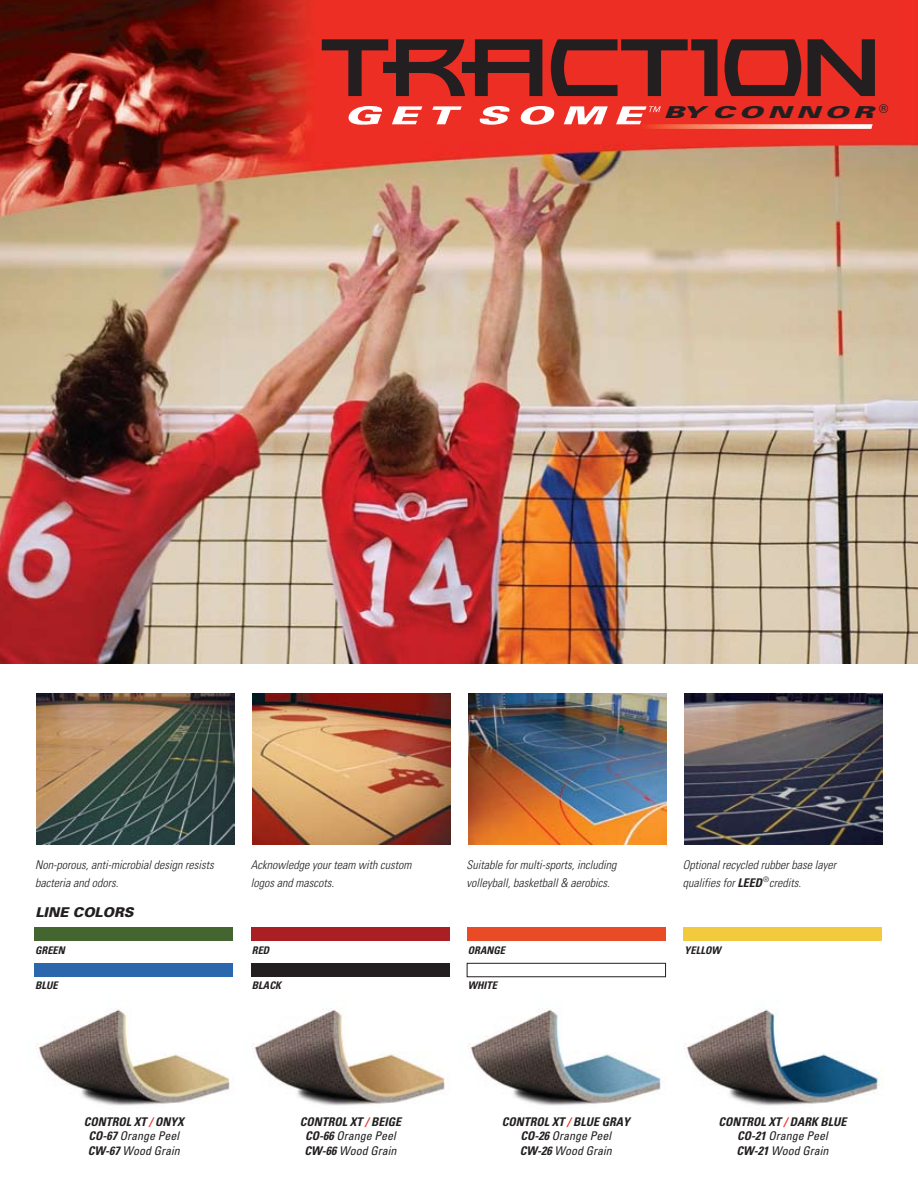
<style>
.page{position:relative;width:918px;height:1188px;background:#fff}
.page>*{position:absolute;margin:0;border:0;box-sizing:border-box;transform-origin:0 0}
.t1{font:italic 900 16.35px "Univers";letter-spacing:.155em;color:#231f20;scale:1.75 1}
.t2{font:italic 900 13.5px "Univers";color:#231f20}
.t3{font:italic 300 condensed 12px/17.4px "Univers";color:#231f20}
.t4{font:italic 700 condensed 12px/14.4px "Univers";color:#231f20;text-align:center}
.t5{font:italic 700 condensed 10.5px "Univers";color:#231f20}
.s1{font-weight:700}
.s2{color:#ee3224}
.s3{font-weight:400}
</style>
<div class="page">
<img style="left:0;top:0;width:918px;height:664px">
<img style="left:36px;top:1008px;width:847px;height:98px">
<div style="left:35px;top:928px;width:198px;height:13px;background:#436630"></div>
<div style="left:251px;top:928px;width:199px;height:13px;background:#aa1f23"></div>
<div style="left:467px;top:928px;width:199px;height:13px;background:#e94b26"></div>
<div style="left:35px;top:963px;width:198px;height:14px;background:#2b67ad"></div>
<div style="left:251px;top:963px;width:199px;height:14px;background:#231f20"></div>
<div style="left:467px;top:963px;width:199px;height:14px;border:1px solid #231f20"></div>
<div style="left:684px;top:928px;width:198px;height:13px;background:#f3c93e"></div>
<img style="left:36px;top:693px;width:198px;height:152px">
<img style="left:252px;top:693px;width:198px;height:152px">
<img style="left:468px;top:693px;width:198px;height:152px">
<img style="left:684px;top:693px;width:198px;height:152px">
<svg style="left:322px;top:39px;width:220px;height:57px;background:#882621"></svg>
<svg style="left:551px;top:39px;width:167px;height:57px;background:#962722"></svg>
<svg style="left:725px;top:39px;width:76px;height:57px;background:#7c2521"></svg>
<svg style="left:808px;top:39px;width:67px;height:57px;background:#7b2521"></svg>
<svg style="left:347px;top:106px;width:37px;height:19px"></svg>
<svg style="left:392px;top:106px;width:30px;height:18px"></svg>
<svg style="left:432px;top:106px;width:30px;height:18px"></svg>
<svg style="left:478px;top:106px;width:33px;height:19px"></svg>
<svg style="left:519px;top:106px;width:37px;height:19px"></svg>
<svg style="left:564px;top:106px;width:44px;height:18px"></svg>
<svg style="left:616px;top:106px;width:257px;height:23px;background:#f05146"></svg>
<p class="t1" style="left:664px;top:102px;width:130px">BYCONNOR<sup>®</sup></p>
<p class="t3" style="left:35px;top:856px;width:180px">Non-porous, anti-microbial design resists bacteria and odors.</p>
<p class="t3" style="left:251px;top:856px;width:162px">Acknowledge your team with custom logos and mascots.</p>
<p class="t3" style="left:467px;top:856px;width:151px">Suitable for multi-sports, including volleyball, basketball &amp; aerobics.</p>
<p class="t3" style="left:683px;top:856px;width:155px">Optional recycled rubber base layer qualifies for <span class="s1">LEED</span> <sup>®</sup>credits.</p>
<p class="t2" style="left:35px;top:904px;width:100px">LINE COLORS</p>
<p class="t5" style="left:35px;top:944px;width:31px">GREEN</p>
<p class="t5" style="left:252px;top:944px;width:19px">RED</p>
<p class="t5" style="left:468px;top:944px;width:39px">ORANGE</p>
<p class="t5" style="left:685px;top:944px;width:38px">YELLOW</p>
<p class="t5" style="left:35px;top:979px;width:24px">BLUE</p>
<p class="t5" style="left:252px;top:979px;width:31px">BLACK</p>
<p class="t5" style="left:468px;top:979px;width:31px">WHITE</p>
<p class="t4" style="left:84px;top:1114px;width:102px">CONTROL XT <span class="s2">/</span> ONYX<br>CO-67 <span class="s3">Orange Peel<br></span>CW-67 <span class="s3">Wood Grain</span></p>
<p class="t4" style="left:300px;top:1114px;width:103px">CONTROL XT <span class="s2">/</span> BEIGE<br>CO-66 <span class="s3">Orange Peel<br></span>CW-66 <span class="s3">Wood Grain</span></p>
<p class="t4" style="left:502px;top:1114px;width:130px">CONTROL XT <span class="s2">/</span> BLUE GRAY<br>CO-26 <span class="s3">Orange Peel<br></span>CW-26 <span class="s3">Wood Grain</span></p>
<p class="t4" style="left:718px;top:1114px;width:130px">CONTROL XT <span class="s2">/</span> DARK BLUE<br>CO-21 <span class="s3">Orange Peel<br></span>CW-21 <span class="s3">Wood Grain</span></p>
</div>
